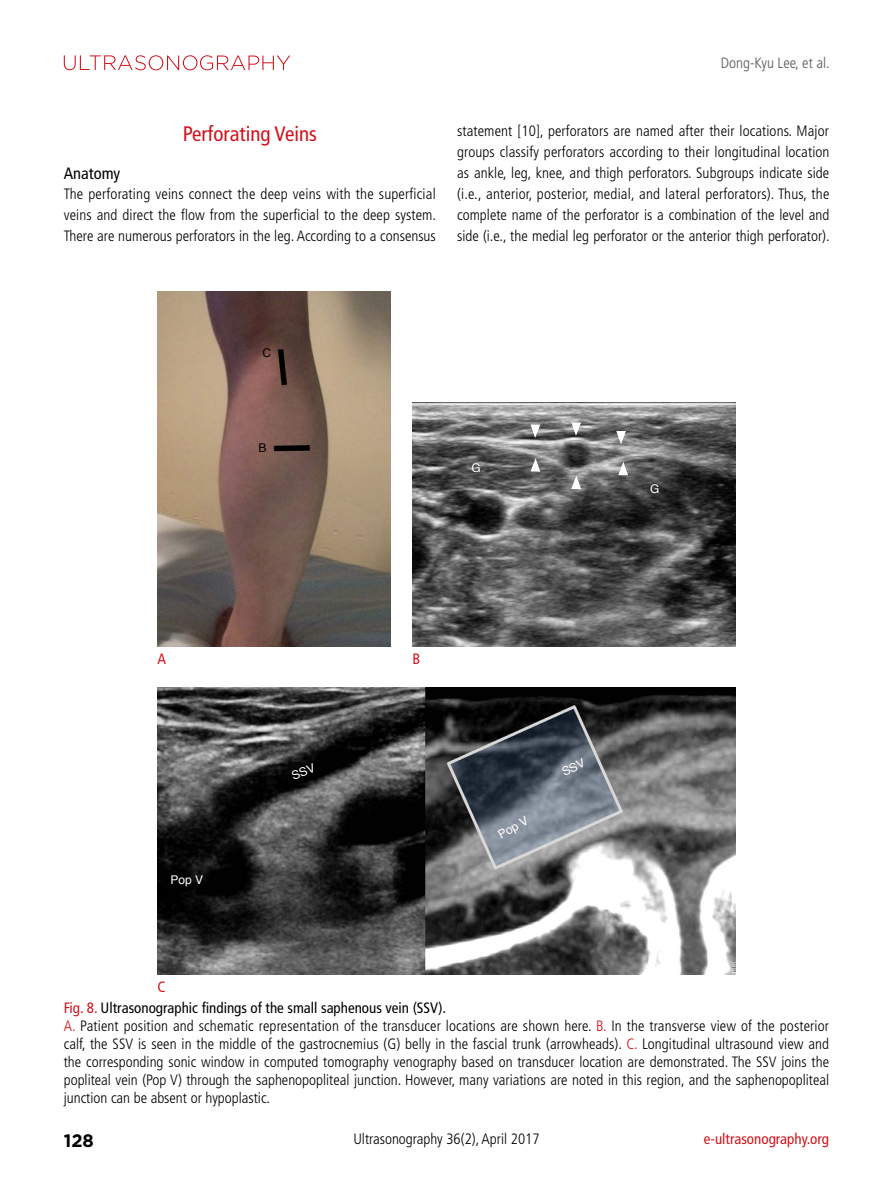
<style>
.page{position:relative;width:893px;height:1191px;background:#fff}
.page>*{position:absolute;margin:0;border:0;box-sizing:border-box;transform-origin:0 0}
.t1{font:condensed 21px "Frutiger LT Std";color:#d0131c}
.t2{font:700 18px "Gotham";color:#000}
.t3{font:condensed 16.5px "Frutiger LT Std";color:#000}
.t4{font:300 condensed 15px/21px "Frutiger LT Std";color:#000;text-align:justify}
.t5{font:condensed 15px "Frutiger LT Std";color:#d0131c}
.t6{font:300 condensed 15px "Frutiger LT Std";color:#5a5757}
.t7{font:12px "Helvetica";color:#fff}
.t8{font:12px "Helvetica";color:#000}
.s1{font-weight:400;color:#d0131c}
.s2{font-weight:400}
.s3{color:#d0131c}
</style>
<div class="page">
<svg style="left:64px;top:55px;width:226px;height:15px"></svg>
<img style="left:157px;top:688px;width:579px;height:286px">
<img style="left:158px;top:291px;width:233px;height:355px">
<img style="left:412px;top:403px;width:324px;height:243px">
<svg style="left:530px;top:424px;width:10px;height:14px"></svg>
<svg style="left:571px;top:422px;width:10px;height:14px"></svg>
<svg style="left:616px;top:431px;width:10px;height:13px"></svg>
<svg style="left:571px;top:475px;width:10px;height:14px"></svg>
<svg style="left:618px;top:462px;width:10px;height:13px"></svg>
<svg style="left:530px;top:458px;width:10px;height:13px"></svg>
<svg style="left:291px;top:763px;width:25px;height:17px"></svg>
<svg style="left:561px;top:758px;width:25px;height:18px"></svg>
<h1 class="t1" style="left:183px;top:121px;width:136px">Perforating Veins</h1>
<p class="t3" style="left:64px;top:164px;width:58px">Anatomy</p>
<p class="t4" style="left:64px;top:183px;width:374px">The perforating veins connect the deep veins with the superficial veins and direct the flow from the superficial to the deep system.<br>There are numerous perforators in the leg. According to a consensus</p>
<p class="t6" style="left:721px;top:54px;width:110px">Dong-Kyu Lee, et al.</p>
<p class="t4" style="left:457px;top:120px;width:374px">statement [10], perforators are named after their locations. Major groups classify perforators according to their longitudinal location as ankle, leg, knee, and thigh perforators. Subgroups indicate side (i.e., anterior, posterior, medial, and lateral perforators). Thus, the complete name of the perforator is a combination of the level and side (i.e., the medial leg perforator or the anterior thigh perforator).</p>
<p class="t8" style="left:262px;top:344px;width:10px">C</p>
<p class="t8" style="left:259px;top:439px;width:10px">B</p>
<p class="t7" style="left:472px;top:458px;width:11px">G</p>
<p class="t7" style="left:650px;top:479px;width:11px">G</p>
<p class="t5" style="left:157px;top:650px;width:10px">A</p>
<p class="t5" style="left:412px;top:650px;width:9px">B</p>
<p class="t7" style="left:171px;top:870px;width:34px">Pop V</p>
<p class="t5" style="left:157px;top:978px;width:10px">C</p>
<p class="t7" style="left:494px;top:827px;width:34px;rotate:-30deg">Pop V</p>
<p class="t4" style="left:64px;top:999px;width:767px;line-height:18px;text-align:left"><span class="s1">Fig. 8.</span> <span class="s2">Ultrasonographic findings of the small saphenous vein (SSV).<br></span><span class="s3">A.</span> Patient position and schematic representation of the transducer locations are shown here. <span class="s3">B.</span> In the transverse view of the posterior calf, the SSV is seen in the middle of the gastrocnemius (G) belly in the fascial trunk (arrowheads). <span class="s3">C.</span> Longitudinal ultrasound view and the corresponding sonic window in computed tomography venography based on transducer location are demonstrated. The SSV joins the popliteal vein (Pop V) through the saphenopopliteal junction. However, many variations are noted in this region, and the saphenopopliteal junction can be absent or hypoplastic.</p>
<p class="t2" style="left:64px;top:1130px;width:32px">128</p>
<p class="t4" style="left:353px;top:1128px;width:188px">Ultrasonography 36(2), April 2017</p>
<p class="t5" style="left:704px;top:1130px;width:127px">e-ultrasonography.org</p>
</div>
